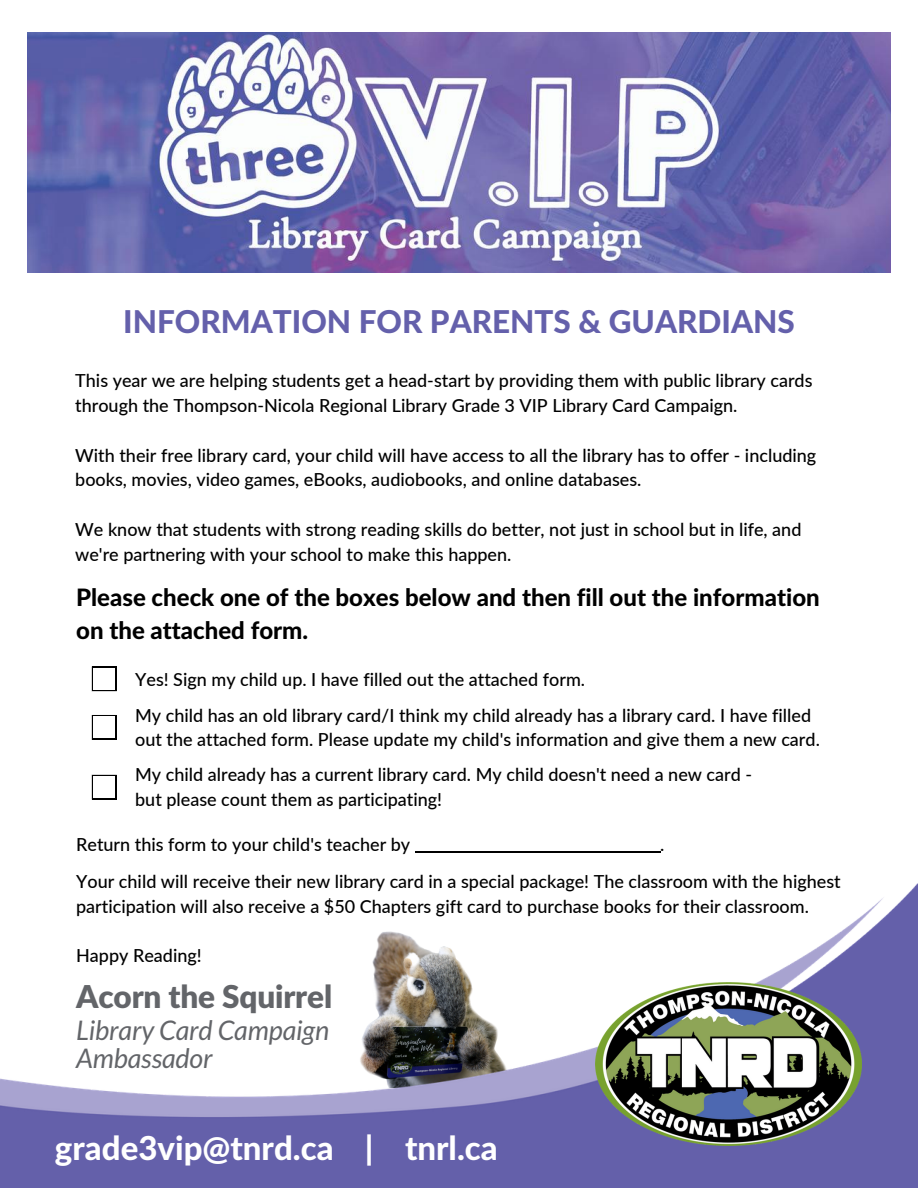
<style>
.page{position:relative;width:918px;height:1188px;background:#fff}
.page>*{position:absolute;margin:0;border:0;box-sizing:border-box;transform-origin:0 0}
.t1{font:800 33px "Lato Latin";color:#fff}
.t2{font:800 31.5px "Lato Latin";color:#6460ab}
.t3{font:900 31.5px "Lato Latin";letter-spacing:-.005em;color:#636569}
.t4{font:italic 27px/28.2px "Lato";letter-spacing:-.005em;color:#636569}
.t5{font:800 24px/32.7px "Lato Latin";color:#000}
.t6{font:500 18px/24.8px "Lato";color:#000}
</style>
<div class="page">
<svg style="left:92px;top:667px;width:25px;height:24px"></svg>
<div style="left:94px;top:668px;width:21px;height:22px;background:#fff"></div>
<svg style="left:92px;top:715px;width:25px;height:25px"></svg>
<div style="left:94px;top:717px;width:21px;height:21px;background:#fff"></div>
<svg style="left:92px;top:775px;width:25px;height:24px"></svg>
<div style="left:94px;top:776px;width:21px;height:22px;background:#fff"></div>
<img style="left:27px;top:33px;width:864px;height:239px">
<img style="left:0;top:883px;width:918px;height:305px">
<hr style="left:415px;top:852px;width:245px;height:1px;background:#000">
<img style="left:596px;top:982px;width:265px;height:164px">
<h2 class="t2" style="left:123px;top:308px;width:673px">INFORMATION FOR PARENTS &amp; GUARDIANS</h2>
<p class="t6" style="left:75px;top:368px;width:739px">This year we are helping students get a head-start by providing them with public library cards through the Thompson-Nicola Regional Library Grade 3 VIP Library Card Campaign.</p>
<p class="t6" style="left:75px;top:442px;width:743px">With their free library card, your child will have access to all the library has to offer - including books, movies, video games, eBooks, audiobooks, and online databases.</p>
<p class="t6" style="left:75px;top:516px;width:728px">We know that students with strong reading skills do better, not just in school but in life, and we're partnering with your school to make this happen.</p>
<h3 class="t5" style="left:76px;top:582px;width:745px">Please check one of the boxes below and then fill out the information on the attached form.</h3>
<p class="t6" style="left:135px;top:661px;width:678px;line-height:36px">Yes! Sign my child up. I have filled out the attached form.<br>My child has an old library card/I think my child already has a library card. I have filled</p>
<p class="t6" style="left:135px;top:722px;width:686px;line-height:35px">out the attached form. Please update my child's information and give them a new card.<br>My child already has a current library card. My child doesn't need a new card -</p>
<p class="t6" style="left:135px;top:787px;width:309px">but please count them as participating!</p>
<p class="t6" style="left:76px;top:831px;width:336px">Return this form to your child's teacher by</p>
<p class="t6" style="left:660px;top:831px;width:6px">.</p>
<p class="t6" style="left:76px;top:869px;width:766px">Your child will receive their new library card in a special package! The classroom with the highest participation will also receive a $50 Chapters gift card to purchase books for their classroom.</p>
<p class="t6" style="left:76px;top:943px;width:127px">Happy Reading!</p>
<h2 class="t3" style="left:76px;top:983px;width:258px">Acorn the Squirrel</h2>
<h3 class="t4" style="left:76px;top:1015px;width:255px">Library Card Campaign<br>Ambassador</h3>
<h1 class="t1" style="left:55px;top:1134px;width:444px">grade3vip@tnrd.ca | tnrl.ca</h1>
</div>
